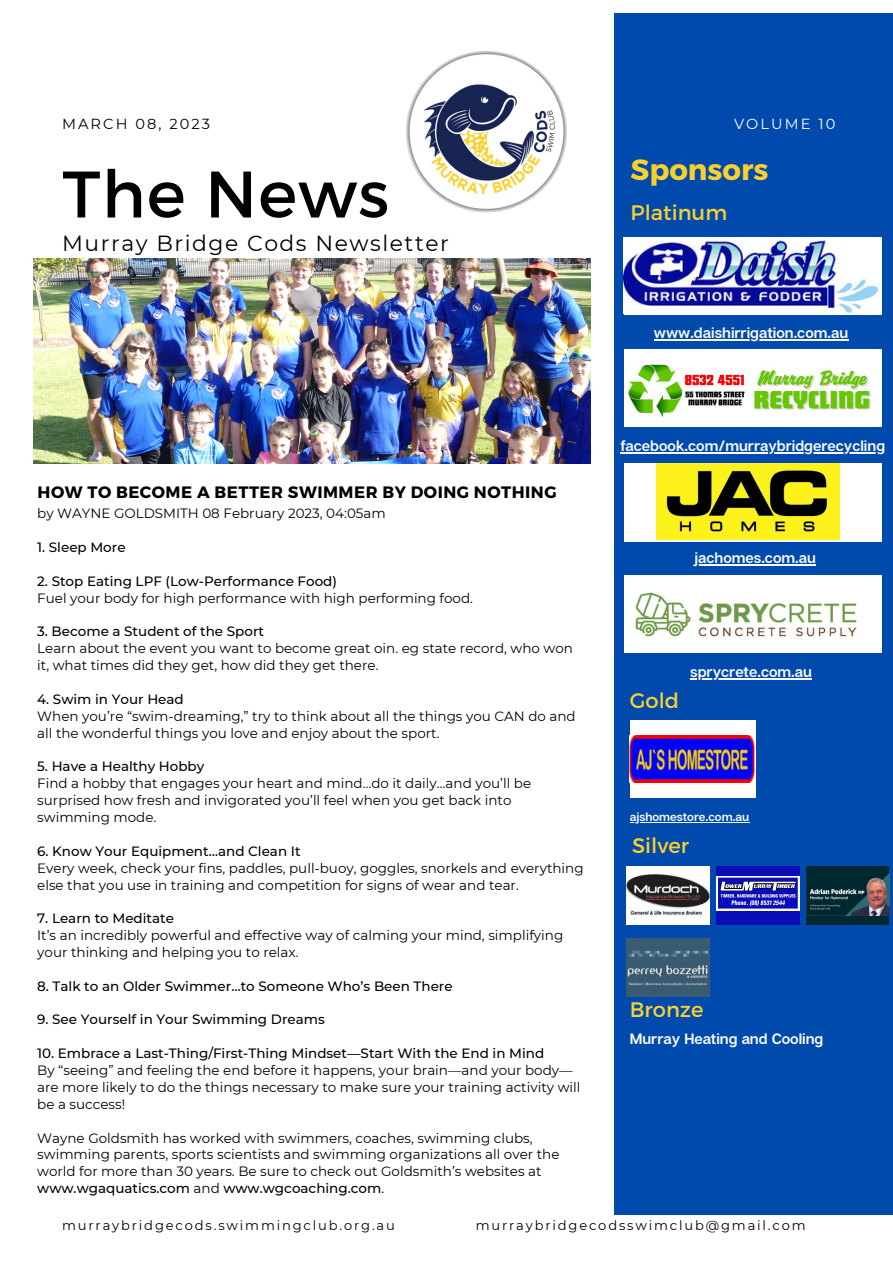
<style>
.page{position:relative;width:893px;height:1264px;background:#fff}
.page>*{position:absolute;margin:0;border:0;box-sizing:border-box;transform-origin:0 0}
.t1{font:65.55px "Montserrat";letter-spacing:.02em;color:#000}
.t2{font:700 29.1px "Montserrat";color:#fad02c}
.t3{font:21.9px "Montserrat";letter-spacing:.07em;color:#000}
.t4{font:21px "Montserrat";color:#fad02c}
.t5{font:700 16.5px "Montserrat";letter-spacing:.03em;color:#000}
.t6{font:600 15px "Articulat CF";color:#fafaf5}
.t7{font:14.55px "Montserrat";letter-spacing:.14em;color:#000}
.t8{font:14.55px "Montserrat";letter-spacing:.14em;color:#fff}
.t9{font:13.5px/16.8px "Montserrat";color:#000}
.t10{font:500 13.5px "Montserrat";color:#000}
.t11{font:13.05px "Montserrat";letter-spacing:.14em;color:#000}
.t12{font:600 12px "Articulat CF";color:#fafaf5}
.s1{font-weight:500}
</style>
<div class="page">
<div style="left:614px;top:13px;width:278px;height:1201px;background:#004aad"></div>
<img style="left:33px;top:258px;width:557px;height:205px">
<img style="left:405px;top:51px;width:162px;height:161px;border-radius:50%">
<div style="left:623px;top:237px;width:258px;height:78px;background:#fff"></div>
<img style="left:623px;top:237px;width:256px;height:77px">
<div style="left:623px;top:349px;width:258px;height:78px;background:#fff"></div>
<div style="left:623px;top:463px;width:258px;height:78px;background:#fff"></div>
<img style="left:656px;top:463px;width:183px;height:76px">
<div style="left:623px;top:575px;width:258px;height:77px;background:#fff"></div>
<img style="left:635px;top:592px;width:222px;height:45px">
<div style="left:629px;top:720px;width:126px;height:77px;background:#fff"></div>
<div style="left:805px;top:866px;width:83px;height:58px;background:#002830"></div>
<div style="left:716px;top:866px;width:83px;height:58px;background:#0b0eb5"></div>
<div style="left:626px;top:866px;width:83px;height:58px;background:#fff"></div>
<img style="left:629px;top:735px;width:125px;height:47px">
<img style="left:626px;top:874px;width:83px;height:41px">
<img style="left:716px;top:876px;width:83px;height:34px">
<img style="left:805px;top:887px;width:85px;height:15px">
<img style="left:754px;top:370px;width:117px;height:40px">
<img style="left:628px;top:364px;width:54px;height:53px">
<img style="left:684px;top:374px;width:61px;height:32px">
<img style="left:806px;top:873px;width:83px;height:42px">
<div style="left:626px;top:938px;width:83px;height:58px;background:#3a5b72"></div>
<img style="left:627px;top:950px;width:81px;height:36px">
<hr style="left:690px;top:678px;width:121px;height:1px;background:#fafaf5">
<hr style="left:694px;top:564px;width:121px;height:1px;background:#fafaf5">
<hr style="left:620px;top:452px;width:265px;height:1px;background:#fafaf5">
<hr style="left:653px;top:339px;width:195px;height:1px;background:#fafaf5">
<hr style="left:629px;top:822px;width:120px;height:1px;background:#fafaf5">
<p class="t7" style="left:62px;top:115px;width:149px">MARCH 08, 2023</p>
<p class="t8" style="left:734px;top:115px;width:103px">VOLUME 10</p>
<h1 class="t1" style="left:62px;top:151px;width:328px">The News</h1>
<h3 class="t3" style="left:62px;top:230px;width:388px">Murray Bridge Cods Newsletter</h3>
<h2 class="t2" style="left:630px;top:151px;width:139px">Sponsors</h2>
<h3 class="t4" style="left:630px;top:199px;width:98px">Platinum</h3>
<p class="t6" style="left:653px;top:323px;width:196px">www.daishirrigation.com.au</p>
<p class="t5" style="left:38px;top:481px;width:520px">HOW TO BECOME A BETTER SWIMMER BY DOING NOTHING</p>
<p class="t9" style="left:37px;top:505px;width:350px">by WAYNE GOLDSMITH 08 February 2023, 04:05am</p>
<p class="t10" style="left:37px;top:539px;width:90px">1. Sleep More</p>
<p class="t10" style="left:37px;top:573px;width:301px">2. Stop Eating LPF (Low-Performance Food)</p>
<p class="t9" style="left:37px;top:589px;width:437px">Fuel your body for high performance with high performing food.</p>
<p class="t10" style="left:37px;top:623px;width:228px">3. Become a Student of the Sport</p>
<p class="t9" style="left:37px;top:640px;width:537px">Learn about the event you want to become great oin. eg state record, who won it, what times did they get, how did they get there.</p>
<p class="t10" style="left:37px;top:691px;width:148px">4. Swim in Your Head</p>
<p class="t9" style="left:37px;top:707px;width:540px">When you’re “swim-dreaming,” try to think about all the things you CAN do and all the wonderful things you love and enjoy about the sport.</p>
<p class="t10" style="left:37px;top:758px;width:169px">5. Have a Healthy Hobby</p>
<p class="t9" style="left:37px;top:775px;width:495px">Find a hobby that engages your heart and mind…do it daily…and you’ll be surprised how fresh and invigorated you’ll feel when you get back into swimming mode.</p>
<p class="t10" style="left:37px;top:842px;width:265px">6. Know Your Equipment…and Clean It</p>
<p class="t9" style="left:37px;top:859px;width:548px">Every week, check your fins, paddles, pull-buoy, goggles, snorkels and everything else that you use in training and competition for signs of wear and tear.</p>
<p class="t10" style="left:37px;top:910px;width:138px">7. Learn to Meditate</p>
<p class="t9" style="left:37px;top:926px;width:527px">It’s an incredibly powerful and effective way of calming your mind, simplifying your thinking and helping you to relax.</p>
<p class="t10" style="left:37px;top:977px;width:417px">8. Talk to an Older Swimmer…to Someone Who’s Been There</p>
<p class="t10" style="left:37px;top:1011px;width:289px">9. See Yourself in Your Swimming Dreams</p>
<p class="t10" style="left:37px;top:1045px;width:508px">10. Embrace a Last-Thing/First-Thing Mindset—Start With the End in Mind</p>
<p class="t9" style="left:37px;top:1061px;width:544px">By “seeing” and feeling the end before it happens, your brain—and your body— are more likely to do the things necessary to make sure your training activity will be a success!</p>
<p class="t9" style="left:37px;top:1129px;width:524px">Wayne Goldsmith has worked with swimmers, coaches, swimming clubs, swimming parents, sports scientists and swimming organizations all over the world for more than 30 years. Be sure to check out Goldsmith’s websites at <span class="s1">www.wgaquatics.com</span> and <span class="s1">www.wgcoaching.com</span>.</p>
<p class="t6" style="left:620px;top:436px;width:266px">facebook.com/murraybridgerecycling</p>
<p class="t6" style="left:694px;top:548px;width:123px">jachomes.com.au</p>
<h3 class="t4" style="left:629px;top:686px;width:51px">Gold</h3>
<p class="t6" style="left:690px;top:662px;width:123px">sprycrete.com.au</p>
<p class="t12" style="left:629px;top:809px;width:121px">ajshomestore.com.au</p>
<h3 class="t4" style="left:632px;top:831px;width:58px">Silver</h3>
<h3 class="t4" style="left:629px;top:995px;width:75px">Bronze</h3>
<p class="t6" style="left:629px;top:1029px;width:195px">Murray Heating and Cooling</p>
<p class="t11" style="left:62px;top:1217px;width:334px">murraybridgecods.swimmingclub.org.au</p>
<p class="t11" style="left:475px;top:1217px;width:331px">murraybridgecodsswimclub@gmail.com</p>
</div>
